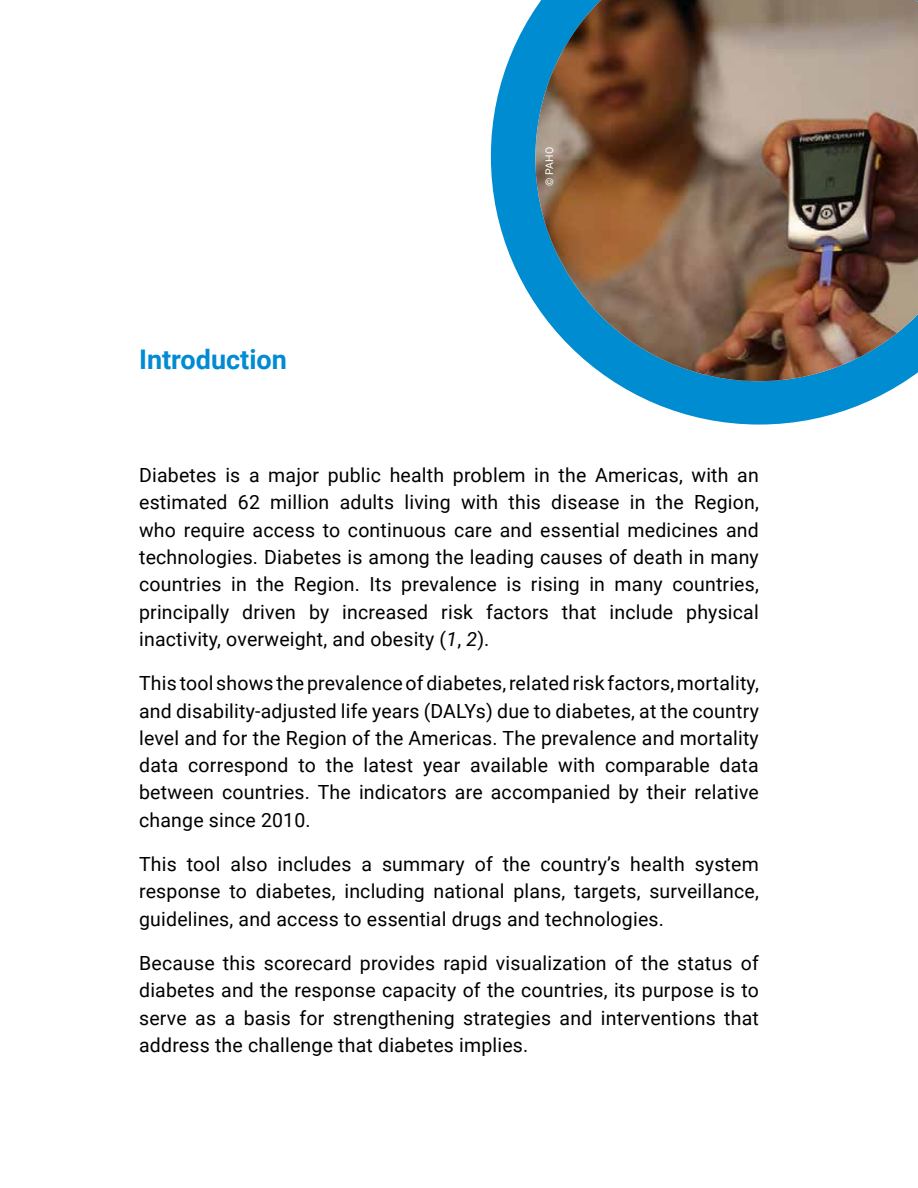
<style>
.page{position:relative;width:918px;height:1188px;background:#fff}
.page>*{position:absolute;margin:0;border:0;box-sizing:border-box;transform-origin:0 0}
.t1{font:700 27px "Roboto";color:#008bd2}
.t2{font:19.5px/27.3px "Roboto";letter-spacing:.01em;color:#000;text-align:justify}
.t3{font:10.5px "Roboto";color:#fff}
.s1{font-style:italic}
</style>
<div class="page">
<svg style="left:491px;top:9px;width:415px;height:416px"></svg>
<img style="left:535px;top:0;width:383px;height:381px">
<h1 class="t1" style="left:139px;top:340px;width:149px">Introduction</h1>
<p class="t3" style="left:542px;top:186px;width:40px;rotate:-90deg">© PAHO</p>
<p class="t2" style="left:139px;top:461px;width:621px">Diabetes is a major public health problem in the Americas, with an estimated 62 million adults living with this disease in the Region, who require access to continuous care and essential medicines and technologies. Diabetes is among the leading causes of death in many countries in the Region. Its prevalence is rising in many countries, principally driven by increased risk factors that include physical inactivity, overweight, and obesity (<span class="s1">1</span>, <span class="s1">2</span>).</p>
<p class="t2" style="left:139px;top:669px;width:621px">This tool shows the prevalence of diabetes, related risk factors, mortality, and disability-adjusted life years (DALYs) due to diabetes, at the country level and for the Region of the Americas. The prevalence and mortality data correspond to the latest year available with comparable data between countries. The indicators are accompanied by their relative change since 2010.</p>
<p class="t2" style="left:139px;top:850px;width:621px">This tool also includes a summary of the country’s health system response to diabetes, including national plans, targets, surveillance, guidelines, and access to essential drugs and technologies.</p>
<p class="t2" style="left:139px;top:949px;width:621px">Because this scorecard provides rapid visualization of the status of diabetes and the response capacity of the countries, its purpose is to serve as a basis for strengthening strategies and interventions that address the challenge that diabetes implies.</p>
</div>
